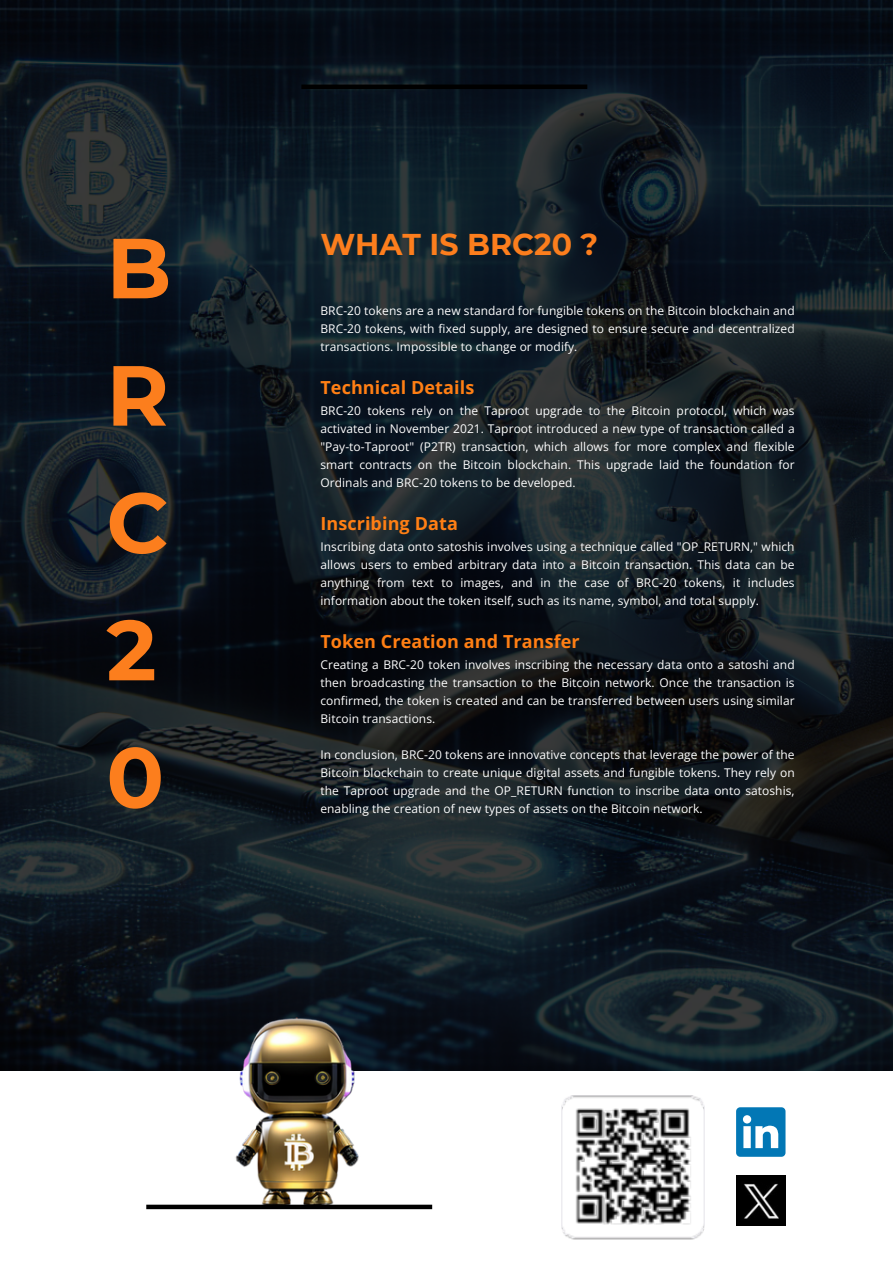
<style>
.page{position:relative;width:893px;height:1264px;background:#fff}
.page>*{position:absolute;margin:0;border:0;box-sizing:border-box;transform-origin:0 0}
.t1{font:700 85.05px/127.2px "Montserrat";color:#fc7e1d}
.t2{font:700 30px "Montserrat";color:#fc7e1d}
.t3{font:700 18px "Open Sans";letter-spacing:.005em;color:#ff7f14}
.t4{font:12px/18px "Open Sans";letter-spacing:.005em;color:#fff;text-align:justify}
</style>
<div class="page">
<img style="left:0;top:0;width:892px;height:1070px">
<img style="left:173px;top:983px;width:249px;height:227px">
<div style="left:301px;top:84px;width:286px;height:5px;background:#000"></div>
<div style="left:146px;top:1204px;width:286px;height:5px;background:#000"></div>
<img style="left:561px;top:1095px;width:143px;height:144px">
<svg style="left:736px;top:1107px;width:49px;height:49px"></svg>
<img style="left:577px;top:1108px;width:114px;height:116px">
<img style="left:576px;top:1107px;width:113px;height:116px">
<img style="left:736px;top:1175px;width:49px;height:50px">
<p class="t1" style="left:106px;top:204px;width:67px">B<br>R<br>C<br>2<br>0</p>
<p class="t2" style="left:320px;top:226px;width:279px">WHAT IS BRC20 ?</p>
<h1 class="t4" style="left:320px;top:301px;width:475px">BRC-20 tokens are a new standard for fungible tokens on the Bitcoin blockchain and BRC-20 tokens, with fixed supply, are designed to ensure secure and decentralized transactions. Impossible to change or modify.</h1>
<h2 class="t3" style="left:320px;top:374px;width:155px">Technical Details</h2>
<p class="t4" style="left:320px;top:401px;width:475px">BRC-20 tokens rely on the Taproot upgrade to the Bitcoin protocol, which was activated in November 2021. Taproot introduced a new type of transaction called a "Pay-to-Taproot" (P2TR) transaction, which allows for more complex and flexible smart contracts on the Bitcoin blockchain. This upgrade laid the foundation for Ordinals and BRC-20 tokens to be developed.</p>
<p class="t3" style="left:320px;top:510px;width:139px">Inscribing Data</p>
<p class="t4" style="left:320px;top:537px;width:475px">Inscribing data onto satoshis involves using a technique called "OP_RETURN," which allows users to embed arbitrary data into a Bitcoin transaction. This data can be anything from text to images, and in the case of BRC-20 tokens, it includes information about the token itself, such as its name, symbol, and total supply.</p>
<p class="t3" style="left:320px;top:628px;width:261px">Token Creation and Transfer</p>
<p class="t4" style="left:320px;top:655px;width:475px">Creating a BRC-20 token involves inscribing the necessary data onto a satoshi and then broadcasting the transaction to the Bitcoin network. Once the transaction is confirmed, the token is created and can be transferred between users using similar Bitcoin transactions.</p>
<p class="t4" style="left:320px;top:745px;width:475px">In conclusion, BRC-20 tokens are innovative concepts that leverage the power of the Bitcoin blockchain to create unique digital assets and fungible tokens. They rely on the Taproot upgrade and the OP_RETURN function to inscribe data onto satoshis, enabling the creation of new types of assets on the Bitcoin network.</p>
</div>
